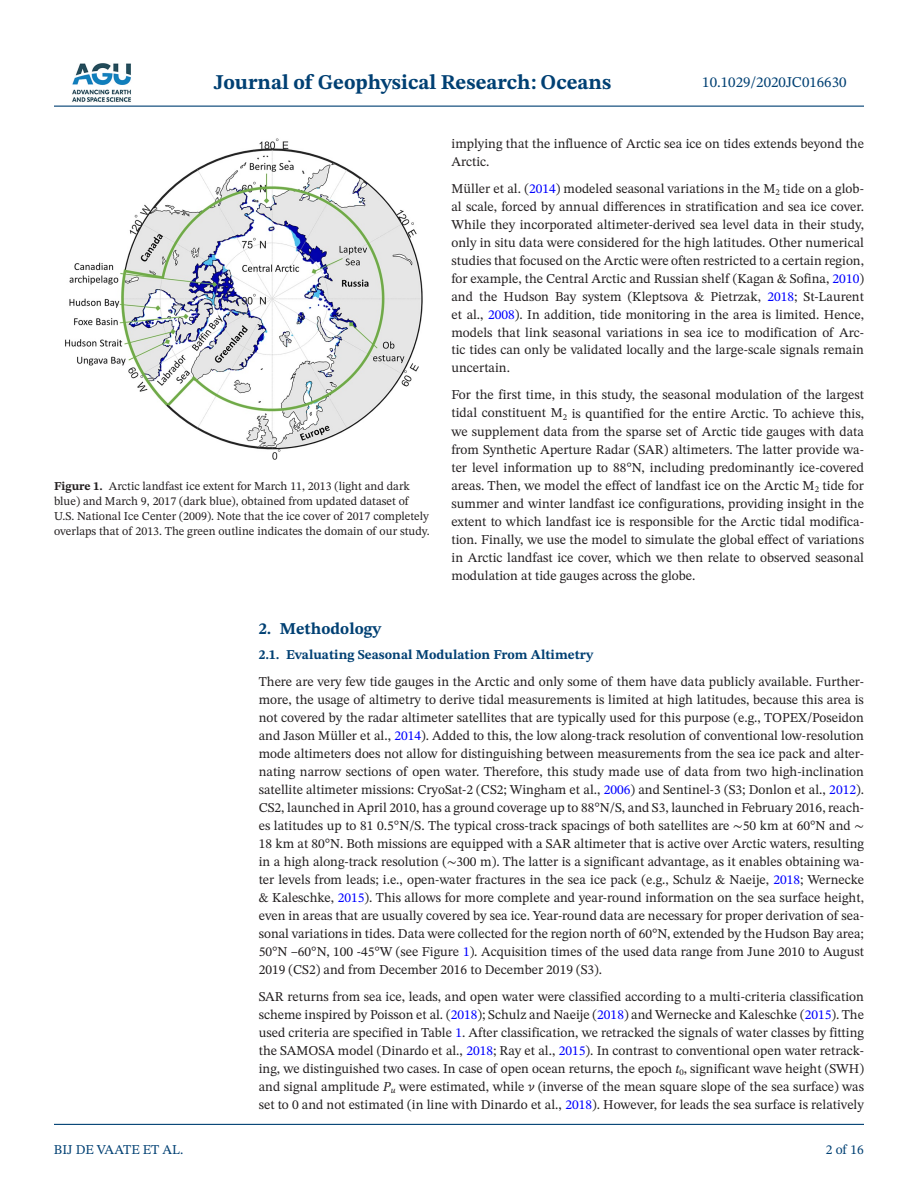
<style>
.page{position:relative;width:918px;height:1188px;background:#fff}
.page>*{position:absolute;margin:0;border:0;box-sizing:border-box;transform-origin:0 0}
.t1{font:700 21px "STIX Two Text";color:#004073}
.t2{font:700 16.5px "STIX Two Text";color:#004073}
.t3{font:15px "STIX Two Text";color:#004073}
.t4{font:13.5px/18px "STIX Two Text";color:#231f20;text-align:justify}
.t5{font:700 13.5px "STIX Two Text";color:#004073}
.t6{font:13.5px "STIX Two Text";color:#004073}
.t7{font:12px/15px "STIX Two Text";color:#231f20}
.s1{font-weight:700}
.s2{color:#00f}
.s3{font-family:"STIX Two Math"}
.s4{font-style:italic}
</style>
<div class="page">
<hr style="left:54px;top:106px;width:810px;height:1px;background:#004073">
<hr style="left:54px;top:1124px;width:810px;height:1px;background:#004073">
<img style="left:72px;top:63px;width:59px;height:39px">
<img style="left:65px;top:138px;width:358px;height:322px">
<h1 class="t1" style="left:214px;top:67px;width:399px">Journal of Geophysical Research: Oceans</h1>
<p class="t3" style="left:702px;top:72px;width:146px">10.1029/2020JC016630</p>
<p class="t7" style="left:54px;top:478px;width:377px"><span class="s1">Figure 1.</span> Arctic landfast ice extent for March 11, 2013 (light and dark blue) and March 9, 2017 (dark blue), obtained from updated dataset of U.S. National Ice Center (2009). Note that the ice cover of 2017 completely overlaps that of 2013. The green outline indicates the domain of our study.</p>
<p class="t4" style="left:452px;top:134px;width:414px">implying that the influence of Arctic sea ice on tides extends beyond the<br>Arctic.</p>
<p class="t4" style="left:451px;top:179px;width:414px">Müller et al. (<span class="s2">2014</span>) modeled seasonal variations in the M<sub>2</sub> tide on a glob&shy;al scale, forced by annual differences in stratification and sea ice cover.<br>While they incorporated altimeter-derived sea level data in their study, only in situ data were considered for the high latitudes. Other numerical studies that focused on the Arctic were often restricted to a certain region, for example, the Central Arctic and Russian shelf (Kagan &amp; Sofina, <span class="s2">2010</span>) and the Hudson Bay system (Kleptsova &amp; Pietrzak, <span class="s2">2018</span>; St-Laurent et al., <span class="s2">2008</span>). In addition, tide monitoring in the area is limited. Hence, models that link seasonal variations in sea ice to modification of Arc&shy;tic tides can only be validated locally and the large-scale signals remain uncertain.</p>
<p class="t4" style="left:451px;top:386px;width:414px">For the first time, in this study, the seasonal modulation of the largest tidal constituent M<sub>2</sub> is quantified for the entire Arctic. To achieve this, we supplement data from the sparse set of Arctic tide gauges with data from Synthetic Aperture Radar (SAR) altimeters. The latter provide wa&shy;ter level information up to 88°N, including predominantly ice-covered areas. Then, we model the effect of landfast ice on the Arctic M<sub>2</sub> tide for summer and winter landfast ice configurations, providing insight in the extent to which landfast ice is responsible for the Arctic tidal modifica&shy;tion. Finally, we use the model to simulate the global effect of variations in Arctic landfast ice cover, which we then relate to observed seasonal modulation at tide gauges across the globe.</p>
<p class="t6" style="left:54px;top:1140px;width:131px">BIJ DE VAATE ET AL.</p>
<p class="t2" style="left:259px;top:616px;width:124px">2. Methodology</p>
<p class="t5" style="left:259px;top:645px;width:336px">2.1. Evaluating Seasonal Modulation From Altimetry</p>
<p class="t4" style="left:259px;top:672px;width:607px">There are very few tide gauges in the Arctic and only some of them have data publicly available. Further&shy;more, the usage of altimetry to derive tidal measurements is limited at high latitudes, because this area is not covered by the radar altimeter satellites that are typically used for this purpose (e.g., TOPEX/Poseidon and Jason Müller et al., <span class="s2">2014</span>). Added to this, the low along-track resolution of conventional low-resolution mode altimeters does not allow for distinguishing between measurements from the sea ice pack and alter&shy;nating narrow sections of open water. Therefore, this study made use of data from two high-inclination satellite altimeter missions: CryoSat-2 (CS2; Wingham et al., <span class="s2">2006</span>) and Sentinel-3 (S3; Donlon et al., <span class="s2">2012</span>).<br>CS2, launched in April 2010, has a ground coverage up to 88°N/S, and S3, launched in February 2016, reach&shy;es latitudes up to 81 0.5°N/S. The typical cross-track spacings of both satellites are <span class="s3">∼</span>50 km at 60°N and <span class="s3">∼ </span>18 km at 80°N. Both missions are equipped with a SAR altimeter that is active over Arctic waters, resulting in a high along-track resolution (<span class="s3">∼</span>300 m). The latter is a significant advantage, as it enables obtaining wa&shy;ter levels from leads; i.e., open-water fractures in the sea ice pack (e.g., Schulz &amp; Naeije, <span class="s2">2018</span>; Wernecke &amp; Kaleschke, <span class="s2">2015</span>). This allows for more complete and year-round information on the sea surface height, even in areas that are usually covered by sea ice. Year-round data are necessary for proper derivation of sea&shy;sonal variations in tides. Data were collected for the region north of 60°N, extended by the Hudson Bay area; 50°N –60°N, 100 -45°W (see Figure <span class="s2">1</span>). Acquisition times of the used data range from June 2010 to August 2019 (CS2) and from December 2016 to December 2019 (S3).</p>
<p class="t4" style="left:259px;top:987px;width:607px">SAR returns from sea ice, leads, and open water were classified according to a multi-criteria classification scheme inspired by Poisson et al. (<span class="s2">2018</span>); Schulz and Naeije (<span class="s2">2018</span>) and Wernecke and Kaleschke (<span class="s2">2015</span>). The used criteria are specified in Table <span class="s2">1</span>. After classification, we retracked the signals of water classes by fitting the SAMOSA model (Dinardo et al., <span class="s2">2018</span>; Ray et al., <span class="s2">2015</span>). In contrast to conventional open water retrack&shy;ing, we distinguished two cases. In case of open ocean returns, the epoch <span class="s4">t</span><sub>0</sub>, significant wave height (SWH) and signal amplitude <span class="s4">P</span><sub>u</sub> were estimated, while <span class="s4">ν</span> (inverse of the mean square slope of the sea surface) was set to 0 and not estimated (in line with Dinardo et al., <span class="s2">2018</span>). However, for leads the sea surface is relatively</p>
<p class="t6" style="left:826px;top:1140px;width:40px">2 of 16</p>
</div>
